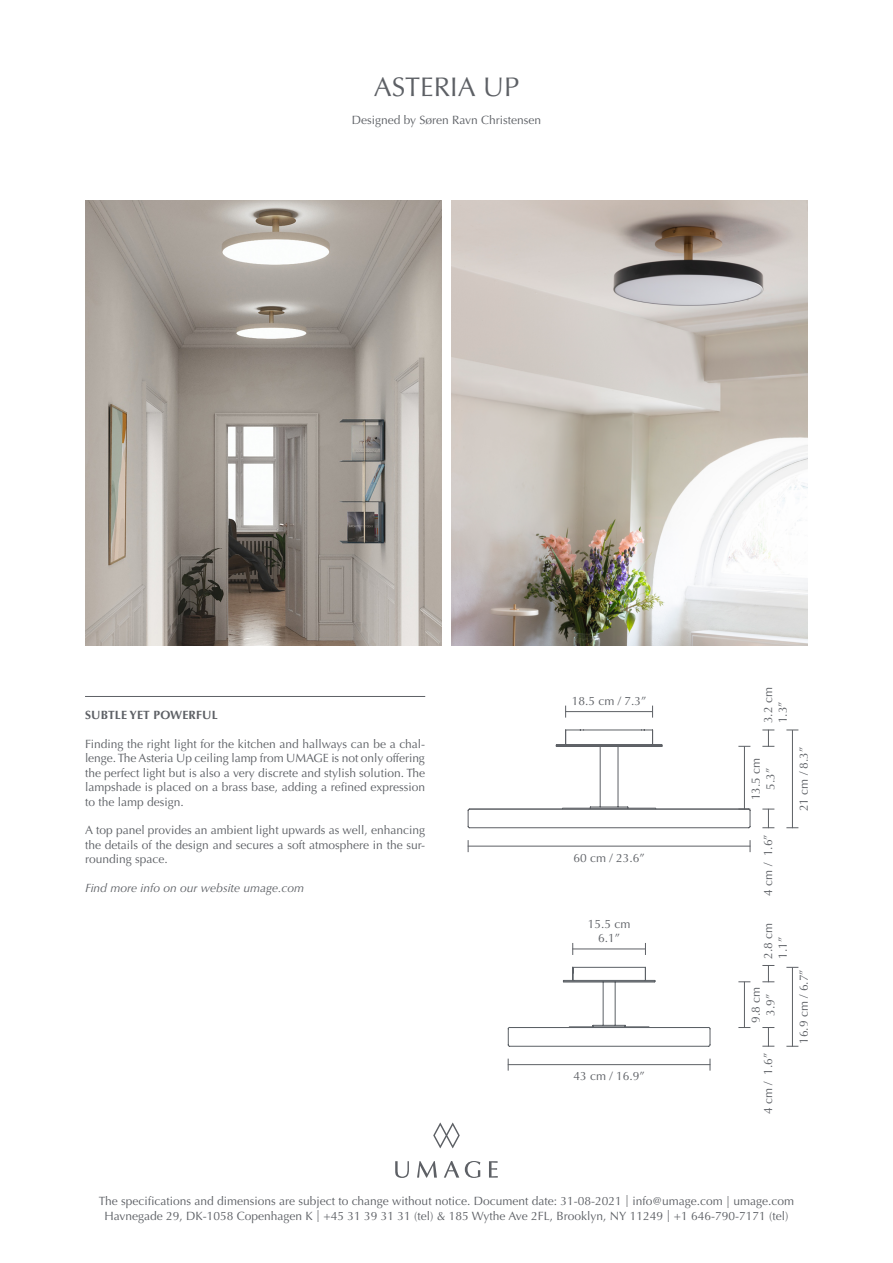
<style>
.page{position:relative;width:893px;height:1263px;background:#fff}
.page>*{position:absolute;margin:0;border:0;box-sizing:border-box;transform-origin:0 0}
.t1{font:27px "Optima LT Std";color:#5d6065}
.t2{font:12px/14.4px "Optima LT Std";color:#5d6065;text-align:center}
.t3{font:italic 12px "Optima LT Std";color:#5d6065}
.t4{font:700 12px "Optima LT Std";letter-spacing:.01em;color:#5d6065}
</style>
<div class="page">
<svg style="left:489px;top:1161px;width:9px;height:16px"></svg>
<svg style="left:433px;top:1123px;width:27px;height:25px"></svg>
<svg style="left:395px;top:1161px;width:14px;height:17px"></svg>
<svg style="left:417px;top:1161px;width:20px;height:16px"></svg>
<svg style="left:444px;top:1161px;width:15px;height:16px"></svg>
<svg style="left:465px;top:1161px;width:15px;height:17px"></svg>
<hr style="left:85px;top:696px;width:340px;height:1px;background:#5d6065">
<img style="left:85px;top:200px;width:356px;height:446px">
<img style="left:452px;top:200px;width:356px;height:446px">
<svg style="left:762px;top:809px;width:12px;height:19px"></svg>
<svg style="left:762px;top:1027px;width:12px;height:20px"></svg>
<svg style="left:762px;top:730px;width:12px;height:17px"></svg>
<svg style="left:762px;top:965px;width:12px;height:17px"></svg>
<svg style="left:738px;top:981px;width:12px;height:1px"></svg>
<hr style="left:744px;top:982px;width:1px;height:46px;background:#5d6065">
<hr style="left:792px;top:730px;width:1px;height:98px;background:#5d6065">
<hr style="left:792px;top:967px;width:1px;height:79px;background:#5d6065">
<svg style="left:786px;top:1046px;width:12px;height:1px"></svg>
<svg style="left:652px;top:706px;width:1px;height:12px"></svg>
<hr style="left:565px;top:711px;width:87px;height:1px;background:#5d6065">
<svg style="left:645px;top:943px;width:1px;height:12px"></svg>
<hr style="left:572px;top:948px;width:73px;height:1px;background:#5d6065">
<svg style="left:572px;top:943px;width:1px;height:12px"></svg>
<svg style="left:467px;top:729px;width:284px;height:99px"></svg>
<hr style="left:468px;top:846px;width:282px;height:1px;background:#5d6065">
<svg style="left:750px;top:840px;width:1px;height:12px"></svg>
<hr style="left:508px;top:1064px;width:202px;height:1px;background:#5d6065">
<svg style="left:710px;top:1058px;width:1px;height:12px"></svg>
<svg style="left:507px;top:966px;width:204px;height:81px"></svg>
<hr style="left:564px;top:981px;width:91px;height:1px;background:#5c6166">
<hr style="left:510px;top:1027px;width:199px;height:1px;background:#5c6166">
<h1 class="t1" style="left:374px;top:71px;width:147px">ASTERIA UP</h1>
<p class="t2" style="left:352px;top:113px;width:191px">Designed by Søren Ravn Christensen</p>
<p class="t4" style="left:85px;top:708px;width:134px">SUBTLE YET POWERFUL</p>
<p class="t2" style="left:85px;top:737px;width:342px;text-align:justify">Finding the right light for the kitchen and hallways can be a chal&shy;lenge. The Asteria Up ceiling lamp from UMAGE is not only offering the perfect light but is also a very discrete and stylish solution. The lampshade is placed on a brass base, adding a refined expression to the lamp design.</p>
<p class="t2" style="left:85px;top:823px;width:342px;text-align:justify">A top panel provides an ambient light upwards as well, enhancing the details of the design and secures a soft atmosphere in the sur&shy;rounding space.</p>
<p class="t3" style="left:85px;top:881px;width:221px">Find more info on our website umage.com</p>
<p class="t2" style="left:572px;top:694px;width:76px">18.5 cm / 7.3”</p>
<p class="t2" style="left:573px;top:850px;width:73px">60 cm / 23.6”</p>
<p class="t2" style="left:588px;top:917px;width:44px">15.5 cm<br>6.1”</p>
<p class="t2" style="left:573px;top:1069px;width:73px">43 cm / 16.9”</p>
<p class="t2" style="left:761px;top:723px;width:38px;text-align:left;rotate:-90deg">3.2 cm<br>1.3”</p>
<p class="t2" style="left:749px;top:800px;width:44px;rotate:-90deg">13.5 cm<br>5.3”</p>
<p class="t2" style="left:761px;top:896px;width:63px;rotate:-90deg">4 cm / 1.6”</p>
<p class="t2" style="left:761px;top:959px;width:38px;text-align:left;rotate:-90deg">2.8 cm<br>1.1”</p>
<p class="t2" style="left:749px;top:1023px;width:38px;rotate:-90deg">9.8 cm<br>3.9”</p>
<p class="t2" style="left:761px;top:1114px;width:63px;rotate:-90deg">4 cm / 1.6”</p>
<p class="t2" style="left:797px;top:811px;width:66px;rotate:-90deg">21 cm / 8.3”</p>
<p class="t2" style="left:797px;top:1044px;width:76px;rotate:-90deg">16.9 cm / 6.7”</p>
<p class="t2" style="left:99px;top:1194px;width:697px;line-height:15px">The specifications and dimensions are subject to change without notice. Document date: 31-08-2021 | info@umage.com | umage.com<br>Havnegade 29, DK-1058 Copenhagen K | +45 31 39 31 31 (tel) &amp; 185 Wythe Ave 2FL, Brooklyn, NY 11249 | +1 646-790-7171 (tel)</p>
</div>
